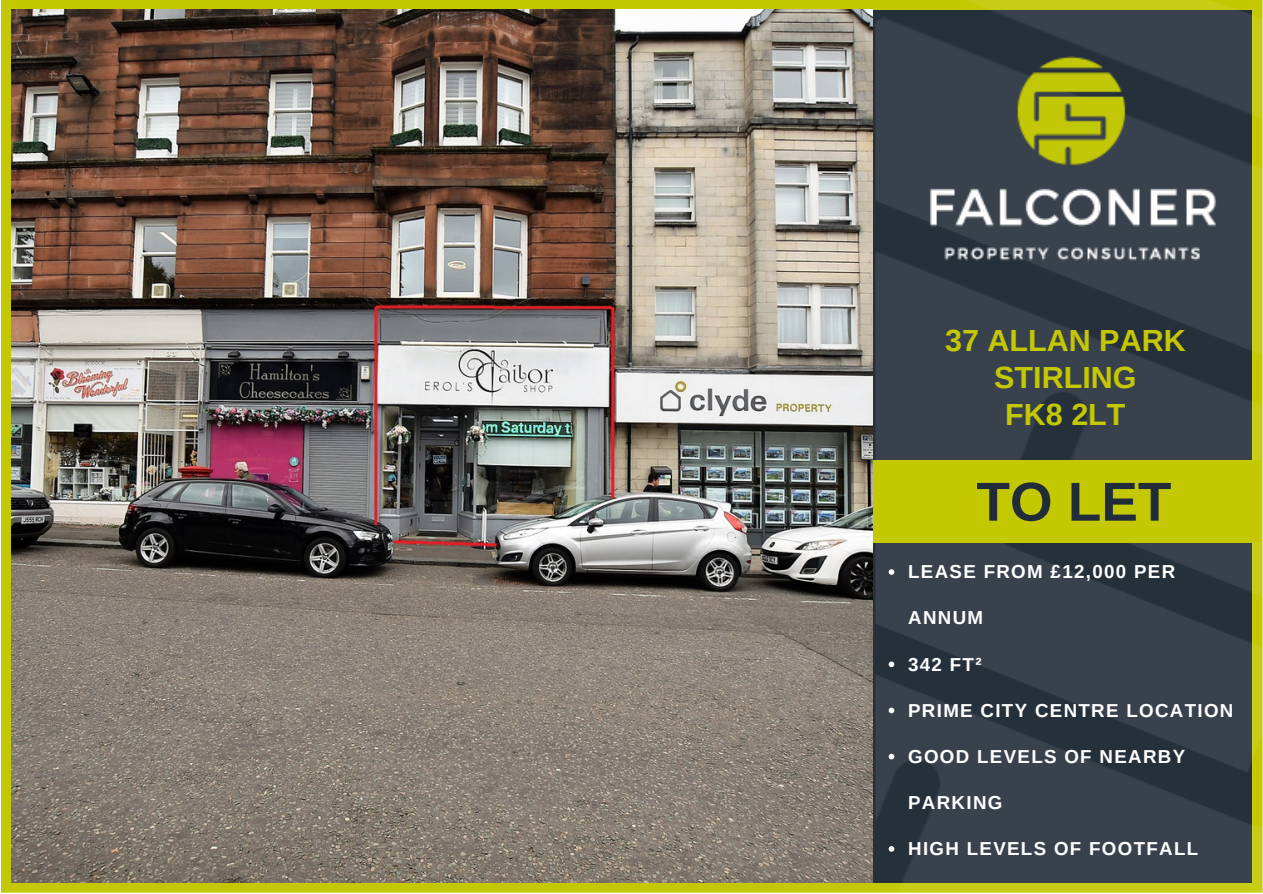
<style>
.page{position:relative;width:1263px;height:894px;background:#fff}
.page>*{position:absolute;margin:0;border:0;box-sizing:border-box;transform-origin:0 0}
.t1{font:700 54.9px "Arimo";color:#202c37}
.t2{font:700 30.45px "Arimo";color:#c4c801}
.t3{font:700 18.75px "Arimo";letter-spacing:.07em;color:#fff}
</style>
<div class="page">
<div style="left:1px;top:0;width:874px;height:892px;background:#c4c801"></div>
<img style="left:875px;top:0;width:388px;height:892px">
<img style="left:11px;top:9px;width:862px;height:873px">
<img style="left:927px;top:54px;width:291px;height:208px">
<svg style="left:889px;top:569px;width:5px;height:5px"></svg>
<svg style="left:889px;top:661px;width:5px;height:6px"></svg>
<svg style="left:889px;top:707px;width:5px;height:6px"></svg>
<svg style="left:889px;top:753px;width:5px;height:6px"></svg>
<svg style="left:889px;top:845px;width:5px;height:6px"></svg>
<div style="left:873px;top:460px;width:388px;height:82px;background:#c4c801"></div>
<p class="t2" style="left:945px;top:323px;width:242px">37 ALLAN PARK</p>
<p class="t2" style="left:994px;top:360px;width:144px">STIRLING</p>
<p class="t2" style="left:1005px;top:397px;width:122px">FK8 2LT</p>
<p class="t1" style="left:976px;top:471px;width:196px">TO LET</p>
<p class="t3" style="left:908px;top:561px;width:269px">LEASE FROM £12,000 PER</p>
<p class="t3" style="left:908px;top:607px;width:76px">ANNUM</p>
<p class="t3" style="left:908px;top:653px;width:75px">342 FT²</p>
<p class="t3" style="left:908px;top:699px;width:327px">PRIME CITY CENTRE LOCATION</p>
<p class="t3" style="left:908px;top:745px;width:279px">GOOD LEVELS OF NEARBY</p>
<p class="t3" style="left:908px;top:791px;width:96px">PARKING</p>
<p class="t3" style="left:908px;top:837px;width:292px">HIGH LEVELS OF FOOTFALL</p>
</div>
